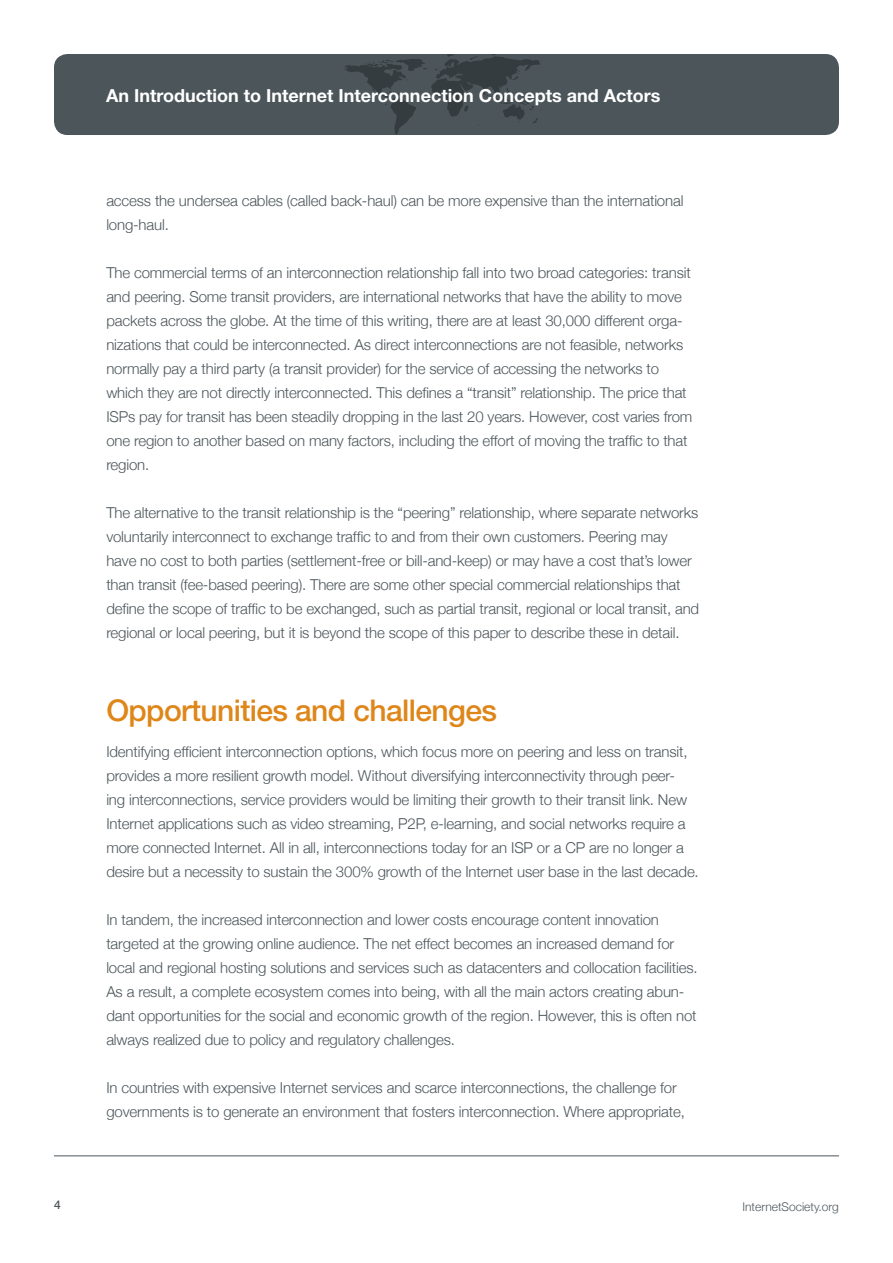
<style>
.page{position:relative;width:893px;height:1263px;background:#fff}
.page>*{position:absolute;margin:0;border:0;box-sizing:border-box;transform-origin:0 0}
.t1{font:500 30px "Helvetica Neue";letter-spacing:-.02em;color:#df8619}
.t2{font:700 18px "Helvetica Neue";color:#fff}
.t3{font:300 15px/24px "Helvetica Neue";letter-spacing:-.01em;color:#4c565a}
.t4{font:300 12px "Helvetica Neue";color:#4c565a}
.t5{font:500 12px "Helvetica Neue";color:#4c565a}
</style>
<div class="page">
<div style="left:54px;top:54px;width:785px;height:81px;background:#4c565a;border-radius:14px"></div>
<svg style="left:344px;top:54px;width:196px;height:81px"></svg>
<hr style="left:54px;top:1155px;width:785px;height:1px;background:#4c565a">
<p class="t2" style="left:106px;top:84px;width:556px">An Introduction to Internet Interconnection Concepts and Actors</p>
<p class="t3" style="left:106px;top:188px;width:579px">access the undersea cables (called back-haul) can be more expensive than the international long-haul.</p>
<p class="t3" style="left:106px;top:260px;width:588px">The commercial terms of an interconnection relationship fall into two broad categories: transit and peering. Some transit providers, are international networks that have the ability to move packets across the globe. At the time of this writing, there are at least 30,000 different orga&shy;nizations that could be interconnected. As direct interconnections are not feasible, networks normally pay a third party (a transit provider) for the service of accessing the networks to which they are not directly interconnected. This defines a “transit” relationship. The price that ISPs pay for transit has been steadily dropping in the last 20 years. However, cost varies from one region to another based on many factors, including the effort of moving the traffic to that region.</p>
<p class="t3" style="left:106px;top:500px;width:594px">The alternative to the transit relationship is the “peering” relationship, where separate networks voluntarily interconnect to exchange traffic to and from their own customers. Peering may have no cost to both parties (settlement-free or bill-and-keep) or may have a cost that’s lower than transit (fee-based peering). There are some other special commercial relationships that define the scope of traffic to be exchanged, such as partial transit, regional or local transit, and regional or local peering, but it is beyond the scope of this paper to describe these in detail.</p>
<h1 class="t1" style="left:106px;top:692px;width:392px">Opportunities and challenges</h1>
<p class="t3" style="left:106px;top:739px;width:594px">Identifying efficient interconnection options, which focus more on peering and less on transit, provides a more resilient growth model. Without diversifying interconnectivity through peer-<br>ing interconnections, service providers would be limiting their growth to their transit link. New Internet applications such as video streaming, P2P, e-learning, and social networks require a more connected Internet. All in all, interconnections today for an ISP or a CP are no longer a desire but a necessity to sustain the 300% growth of the Internet user base in the last decade.</p>
<p class="t3" style="left:106px;top:907px;width:593px">In tandem, the increased interconnection and lower costs encourage content innovation targeted at the growing online audience. The net effect becomes an increased demand for local and regional hosting solutions and services such as datacenters and collocation facilities.<br>As a result, a complete ecosystem comes into being, with all the main actors creating abun&shy;dant opportunities for the social and economic growth of the region. However, this is often not always realized due to policy and regulatory challenges.</p>
<p class="t3" style="left:106px;top:1075px;width:580px">In countries with expensive Internet services and scarce interconnections, the challenge for governments is to generate an environment that fosters interconnection. Where appropriate,</p>
<p class="t5" style="left:54px;top:1197px;width:8px">4</p>
<p class="t4" style="left:742px;top:1199px;width:98px">InternetSociety.org</p>
</div>
